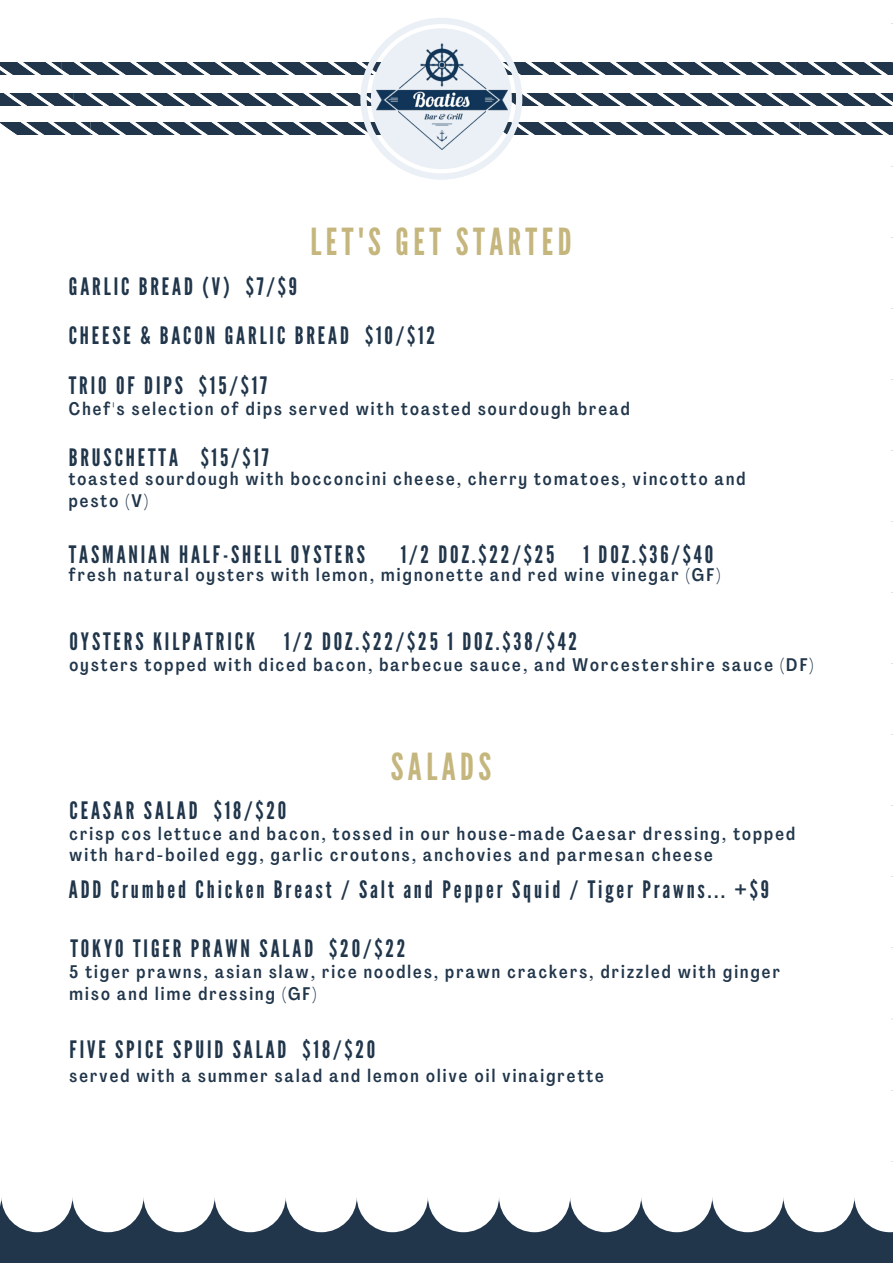
<style>
.page{position:relative;width:893px;height:1264px;background:#fff}
.page>*{position:absolute;margin:0;border:0;box-sizing:border-box;transform-origin:0 0}
.t1{font:37.2px "League Gothic";letter-spacing:.12em;color:#c5b67e}
.t2{font:24px "League Gothic";letter-spacing:.12em;color:#21364b}
.t3{font:500 18px/21.3px "Agrandir Tight";letter-spacing:.12em;color:#21364b}
</style>
<div class="page">
<div style="left:0;top:0;width:892px;height:1262px;background:#21364b"></div>
<div style="left:0;top:0;width:892px;height:1232px;background:#fff"></div>
<svg style="left:0;top:18px;width:892px;height:162px"></svg>
<div style="left:371px;top:28px;width:141px;height:141px;background:#eaf0f6;border-radius:50%"></div>
<img style="left:376px;top:43px;width:131px;height:107px">
<p class="t1" style="left:310px;top:220px;width:262px">LET'S GET STARTED</p>
<p class="t2" style="left:69px;top:272px;width:230px">GARLIC BREAD (V) $7/$9</p>
<p class="t2" style="left:69px;top:322px;width:368px">CHEESE &amp; BACON GARLIC BREAD $10/$12</p>
<p class="t2" style="left:69px;top:371px;width:200px">TRIO OF DIPS $15/$17</p>
<p class="t3" style="left:69px;top:400px;width:562px">Chef's selection of dips served with toasted sourdough bread</p>
<p class="t2" style="left:69px;top:443px;width:201px">BRUSCHETTA $15/$17</p>
<p class="t3" style="left:69px;top:470px;width:678px">toasted sourdough with bocconcini cheese, cherry tomatoes, vincotto and pesto (V)</p>
<p class="t2" style="left:69px;top:540px;width:297px">TASMANIAN HALF-SHELL OYSTERS</p>
<p class="t2" style="left:400px;top:540px;width:314px">1/2 DOZ.$22/$25 1 DOZ.$36/$40</p>
<p class="t3" style="left:69px;top:566px;width:653px">fresh natural oysters with lemon, mignonette and red wine vinegar (GF)</p>
<p class="t2" style="left:70px;top:627px;width:509px">OYSTERS KILPATRICK 1/2 DOZ.$22/$25 1 DOZ.$38/$42</p>
<p class="t3" style="left:70px;top:655px;width:745px">oysters topped with diced bacon, barbecue sauce, and Worcestershire sauce (DF)</p>
<p class="t2" style="left:70px;top:796px;width:218px">CEASAR SALAD $18/$20</p>
<p class="t1" style="left:391px;top:745px;width:102px">SALADS</p>
<p class="t3" style="left:70px;top:825px;width:727px">crisp cos lettuce and bacon, tossed in our house-made Caesar dressing, topped with hard-boiled egg, garlic croutons, anchovies and parmesan cheese</p>
<p class="t2" style="left:69px;top:875px;width:701px">ADD Crumbed Chicken Breast / Salt and Pepper Squid / Tiger Prawns... +$9</p>
<p class="t2" style="left:70px;top:934px;width:336px">TOKYO TIGER PRAWN SALAD $20/$22</p>
<p class="t3" style="left:70px;top:963px;width:711px">5 tiger prawns, asian slaw, rice noodles, prawn crackers, drizzled with ginger miso and lime dressing (GF)</p>
<p class="t2" style="left:70px;top:1035px;width:307px">FIVE SPICE SPUID SALAD $18/$20</p>
<p class="t3" style="left:70px;top:1066px;width:535px">served with a summer salad and lemon olive oil vinaigrette</p>
</div>
